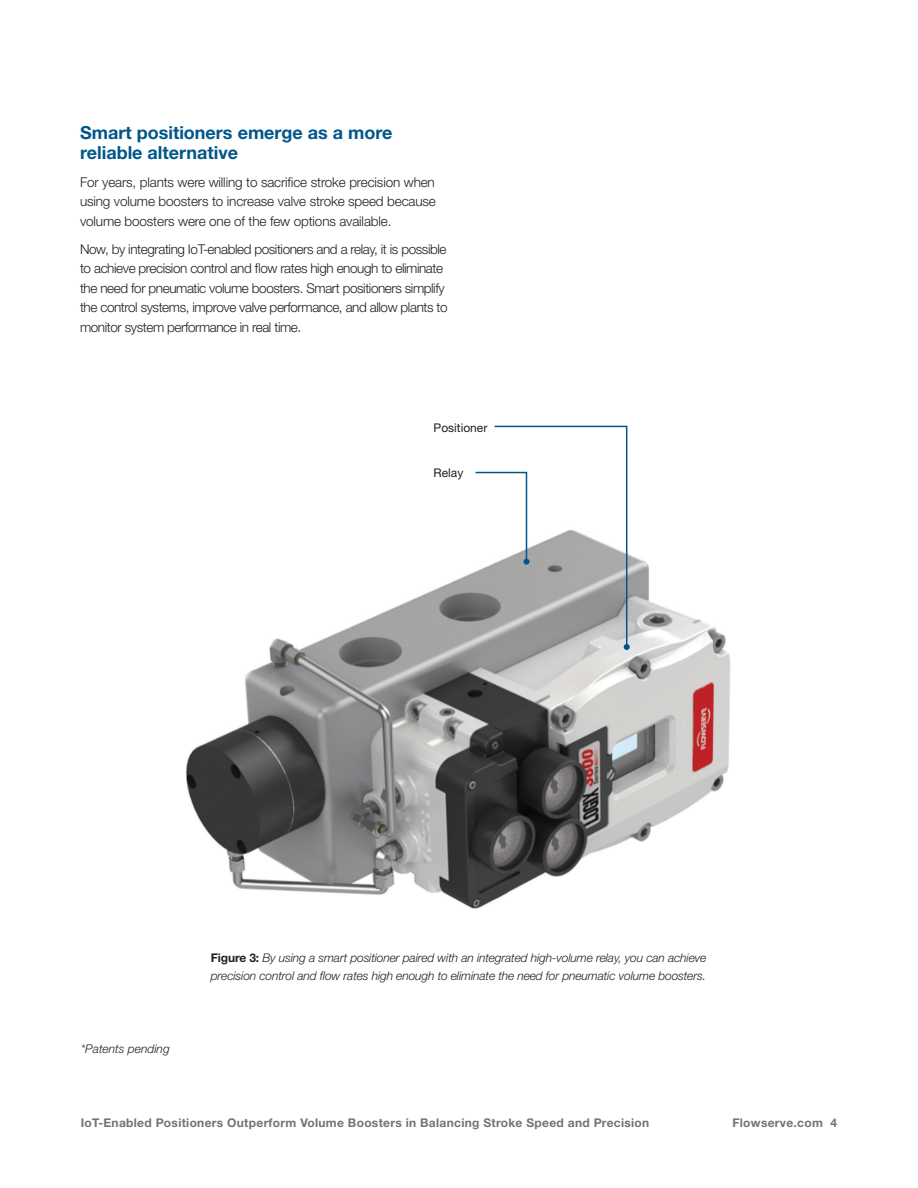
<style>
.page{position:relative;width:918px;height:1188px;background:#fff}
.page>*{position:absolute;margin:0;border:0;box-sizing:border-box;transform-origin:0 0}
.Subhead_Level_1__blu{font:700 18px/19.5px "Helvetica Neue LT Std";color:#00568a}
.Body_copy{font:300 13.5px/19.5px "Helvetica Neue LT Std";letter-spacing:-.03em;color:#231f20;text-align:justify}
.t1{font:italic 300 12px/18px "Helvetica Neue LT Std";letter-spacing:-.01em;color:#231f20}
.t2{font:700 12px "Helvetica Neue LT Std";letter-spacing:.025em;color:#79716c}
.Chart_Caption{font:12px "Helvetica Neue LT Std";color:#231f20}
.s1{font-weight:700;font-style:normal}
</style>
<div class="page">
<img style="left:185px;top:555px;width:546px;height:354px">
<svg style="left:474px;top:425px;width:156px;height:225px"></svg>
<p class="Subhead_Level_1__blu" style="left:80px;top:123px;width:314px">Smart positioners emerge as a more reliable alternative</p>
<p class="Body_copy" style="left:80px;top:172px;width:357px">For years, plants were willing to sacrifice stroke precision when using volume boosters to increase valve stroke speed because volume boosters were one of the few options available.</p>
<p class="Body_copy" style="left:80px;top:239px;width:369px;text-align:left">Now, by integrating IoT-enabled positioners and a relay, it is possible to achieve precision control and flow rates high enough to eliminate the need for pneumatic volume boosters. Smart positioners simplify the control systems, improve valve performance, and allow plants to monitor system performance in real time.</p>
<p class="Chart_Caption" style="left:434px;top:421px;width:55px">Positioner</p>
<p class="Chart_Caption" style="left:434px;top:465px;width:31px">Relay</p>
<p class="t1" style="left:81px;top:1040px;width:90px">*Patents pending</p>
<p class="t1" style="left:211px;top:949px;width:497px"><span class="s1">Figure 3:</span> By using a smart positioner paired with an integrated high-volume relay, you can achieve precision control and flow rates high enough to eliminate the need for pneumatic volume boosters.</p>
<p class="t2" style="left:81px;top:1115px;width:570px">IoT-Enabled Positioners Outperform Volume Boosters in Balancing Stroke Speed and Precision</p>
<p class="t2" style="left:733px;top:1115px;width:106px">Flowserve.com 4</p>
</div>
